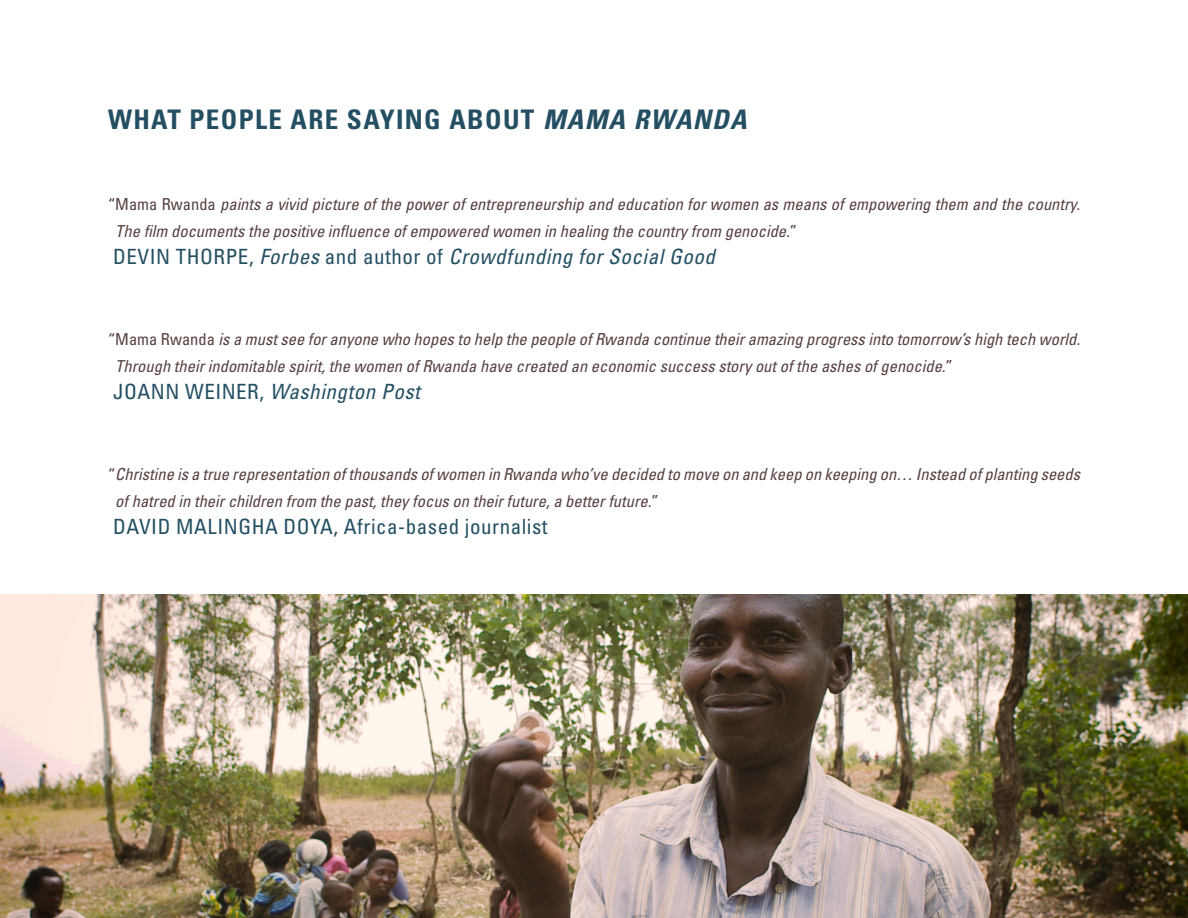
<style>
.page{position:relative;width:1188px;height:918px;background:#fff}
.page>*{position:absolute;margin:0;border:0;box-sizing:border-box;transform-origin:0 0}
.t1{font:700 condensed 27px "Univers";letter-spacing:.05em;color:#244f62}
.t2{font:italic condensed 21px "Univers";letter-spacing:.025em;color:#244f62}
.t3{font:condensed 21px "Univers";letter-spacing:.025em;color:#244f62}
.t4{font:italic condensed 16.5px/27px "Univers";color:#55403f}
.s1{font-style:italic}
.s2{font-style:normal}
</style>
<div class="page">
<img style="left:0;top:594px;width:1188px;height:324px">
<p class="t1" style="left:108px;top:103px;width:640px">WHAT PEOPLE ARE SAYING ABOUT <span class="s1">MAMA RWANDA</span></p>
<p class="t4" style="left:115px;top:190px;width:966px;text-indent:-7px"><span class="s2">“Mama Rwanda</span> paints a vivid picture of the power of entrepreneurship and education for women as means of empowering them and the country.<br>The film documents the positive influence of empowered women in healing the country from genocide.<span class="s2">”</span></p>
<p class="t2" style="left:113px;top:243px;width:603px"><span class="s2">DEVIN THORPE,</span> Forbes <span class="s2">and author of</span> Crowdfunding for Social Good</p>
<p class="t4" style="left:115px;top:325px;width:966px;text-indent:-7px"><span class="s2">“Mama Rwanda</span> is a must see for anyone who hopes to help the people of Rwanda continue their amazing progress into tomorrow’s high tech world.<br>Through their indomitable spirit, the women of Rwanda have created an economic success story out of the ashes of genocide.<span class="s2">”</span></p>
<p class="t2" style="left:113px;top:378px;width:308px"><span class="s2">JOANN WEINER,</span> Washington Post</p>
<p class="t4" style="left:115px;top:460px;width:966px;text-indent:-7px"><span class="s2">“</span>Christine is a true representation of thousands of women in Rwanda who’ve decided to move on and keep on keeping on… Instead of planting seeds of hatred in their children from the past, they focus on their future, a better future.<span class="s2">”</span></p>
<p class="t3" style="left:113px;top:513px;width:436px">DAVID MALINGHA DOYA, Africa-based journalist</p>
</div>
